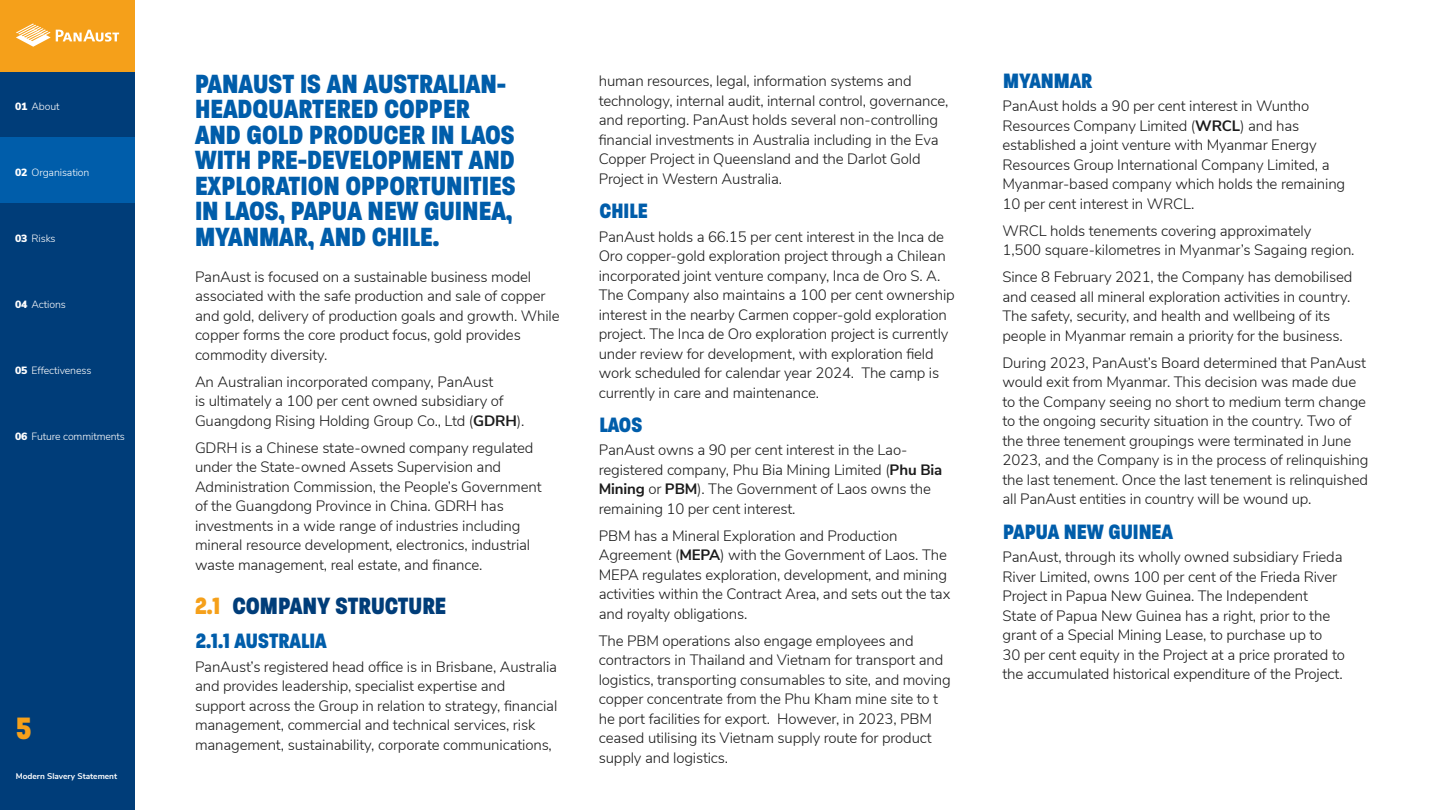
<style>
.page{position:relative;width:1440px;height:810px;background:#fff}
.page>*{position:absolute;margin:0;border:0;box-sizing:border-box;transform-origin:0 0}
.t1{font:800 33.45px "Paralucent Condensed";color:#f5a01a}
.t2{font:800 28.5px/25.5px "Paralucent Condensed";color:#005daa}
.t3{font:800 25.5px "Paralucent Condensed";color:#003d79}
.t4{font:800 22.5px "Paralucent Condensed";color:#005daa}
.t5{font:300 15px/19.5px "Nunito Sans";letter-spacing:-.01em;color:#1a1a1a}
.t6{font:300 10.5px "Nunito Sans";letter-spacing:-.01em;color:#fff}
.t7{font:700 8.25px "Nunito Sans";color:#fff}
.s1{font-weight:900}
.s2{font-weight:700}
.s3{color:#f5a01a}
</style>
<div class="page">
<div style="left:0;top:0;width:135px;height:810px;background:#003d79"></div>
<div style="left:0;top:0;width:135px;height:71px;background:#f5a01a"></div>
<div style="left:0;top:137px;width:135px;height:66px;background:#005daa"></div>
<svg style="left:16px;top:24px;width:103px;height:23px"></svg>
<p class="t6" style="left:15px;top:98px;width:46px"><span class="s1">01</span> About</p>
<p class="t6" style="left:15px;top:164px;width:76px"><span class="s1">02</span> Organisation</p>
<p class="t6" style="left:15px;top:230px;width:42px"><span class="s1">03</span> Risks</p>
<p class="t6" style="left:15px;top:296px;width:52px"><span class="s1">04</span> Actions</p>
<p class="t6" style="left:15px;top:362px;width:78px"><span class="s1">05</span> Effectiveness</p>
<p class="t6" style="left:15px;top:428px;width:111px"><span class="s1">06</span> Future commitments</p>
<h1 class="t1" style="left:16px;top:708px;width:17px">5</h1>
<p class="t7" style="left:16px;top:770px;width:103px">Modern Slavery Statement</p>
<h2 class="t2" style="left:195px;top:71px;width:322px">PANAUST IS AN AUSTRALIAN-<br>HEADQUARTERED COPPER<br>AND GOLD PRODUCER IN LAOS<br>WITH PRE-DEVELOPMENT AND<br>EXPLORATION OPPORTUNITIES<br>IN LAOS, PAPUA NEW GUINEA,<br>MYANMAR, AND CHILE.</h2>
<p class="t5" style="left:195px;top:266px;width:366px">PanAust is focused on a sustainable business model associated with the safe production and sale of copper and gold, delivery of production goals and growth. While copper forms the core product focus, gold provides commodity diversity.</p>
<p class="t5" style="left:195px;top:371px;width:331px">An Australian incorporated company, PanAust<br>is ultimately a 100 per cent owned subsidiary of<br>Guangdong Rising Holding Group Co., Ltd (<span class="s2">GDRH</span>).</p>
<p class="t5" style="left:195px;top:437px;width:348px">GDRH is a Chinese state-owned company regulated under the State-owned Assets Supervision and Administration Commission, the People’s Government of the Guangdong Province in China. GDRH has investments in a wide range of industries including mineral resource development, electronics, industrial waste management, real estate, and finance.</p>
<h3 class="t3" style="left:195px;top:590px;width:253px"><span class="s3">2.1</span> COMPANY STRUCTURE</h3>
<h3 class="t4" style="left:196px;top:628px;width:133px">2.1.1 AUSTRALIA</h3>
<p class="t5" style="left:195px;top:656px;width:364px">PanAust’s registered head office is in Brisbane, Australia and provides leadership, specialist expertise and support across the Group in relation to strategy, financial management, commercial and technical services, risk management, sustainability, corporate communications,</p>
<p class="t5" style="left:599px;top:71px;width:351px">human resources, legal, information systems and technology, internal audit, internal control, governance, and reporting. PanAust holds several non-controlling financial investments in Australia including in the Eva Copper Project in Queensland and the Darlot Gold Project in Western Australia.</p>
<h3 class="t4" style="left:599px;top:198px;width:50px">CHILE</h3>
<p class="t5" style="left:599px;top:226px;width:358px">PanAust holds a 66.15 per cent interest in the Inca de Oro copper-gold exploration project through a Chilean incorporated joint venture company, Inca de Oro S. A.<br>The Company also maintains a 100 per cent ownership interest in the nearby Carmen copper-gold exploration project. The Inca de Oro exploration project is currently under review for development, with exploration field work scheduled for calendar year 2024. The camp is currently in care and maintenance.</p>
<h3 class="t4" style="left:599px;top:411px;width:44px">LAOS</h3>
<p class="t5" style="left:599px;top:440px;width:345px">PanAust owns a 90 per cent interest in the Lao&shy;registered company, Phu Bia Mining Limited (<span class="s2">Phu Bia Mining</span> or <span class="s2">PBM</span>). The Government of Laos owns the remaining 10 per cent interest.</p>
<p class="t5" style="left:599px;top:525px;width:353px">PBM has a Mineral Exploration and Production Agreement (<span class="s2">MEPA</span>) with the Government of Laos. The MEPA regulates exploration, development, and mining activities within the Contract Area, and sets out the tax and royalty obligations.</p>
<p class="t5" style="left:599px;top:630px;width:354px">The PBM operations also engage employees and contractors in Thailand and Vietnam for transport and logistics, transporting consumables to site, and moving copper concentrate from the Phu Kham mine site to t he port facilities for export. However, in 2023, PBM ceased utilising its Vietnam supply route for product supply and logistics.</p>
<h3 class="t4" style="left:1003px;top:67px;width:91px">MYANMAR</h3>
<p class="t5" style="left:1002px;top:95px;width:344px">PanAust holds a 90 per cent interest in Wuntho Resources Company Limited (<span class="s2">WRCL</span>) and has established a joint venture with Myanmar Energy Resources Group International Company Limited, a Myanmar-based company which holds the remaining 10 per cent interest in WRCL.</p>
<p class="t5" style="left:1002px;top:220px;width:354px">WRCL holds tenements covering approximately<br>1,500 square-kilometres in Myanmar’s Sagaing region.</p>
<p class="t5" style="left:1002px;top:266px;width:351px">Since 8 February 2021, the Company has demobilised and ceased all mineral exploration activities in country.<br>The safety, security, and health and wellbeing of its people in Myanmar remain a priority for the business.</p>
<p class="t5" style="left:1002px;top:352px;width:368px">During 2023, PanAust’s Board determined that PanAust would exit from Myanmar. This decision was made due to the Company seeing no short to medium term change to the ongoing security situation in the country. Two of the three tenement groupings were terminated in June 2023, and the Company is in the process of relinquishing the last tenement. Once the last tenement is relinquished all PanAust entities in country will be wound up.</p>
<h3 class="t4" style="left:1003px;top:518px;width:171px">PAPUA NEW GUINEA</h3>
<p class="t5" style="left:1002px;top:546px;width:344px">PanAust, through its wholly owned subsidiary Frieda River Limited, owns 100 per cent of the Frieda River Project in Papua New Guinea. The Independent State of Papua New Guinea has a right, prior to the grant of a Special Mining Lease, to purchase up to<br>30 per cent equity in the Project at a price prorated to the accumulated historical expenditure of the Project.</p>
</div>
